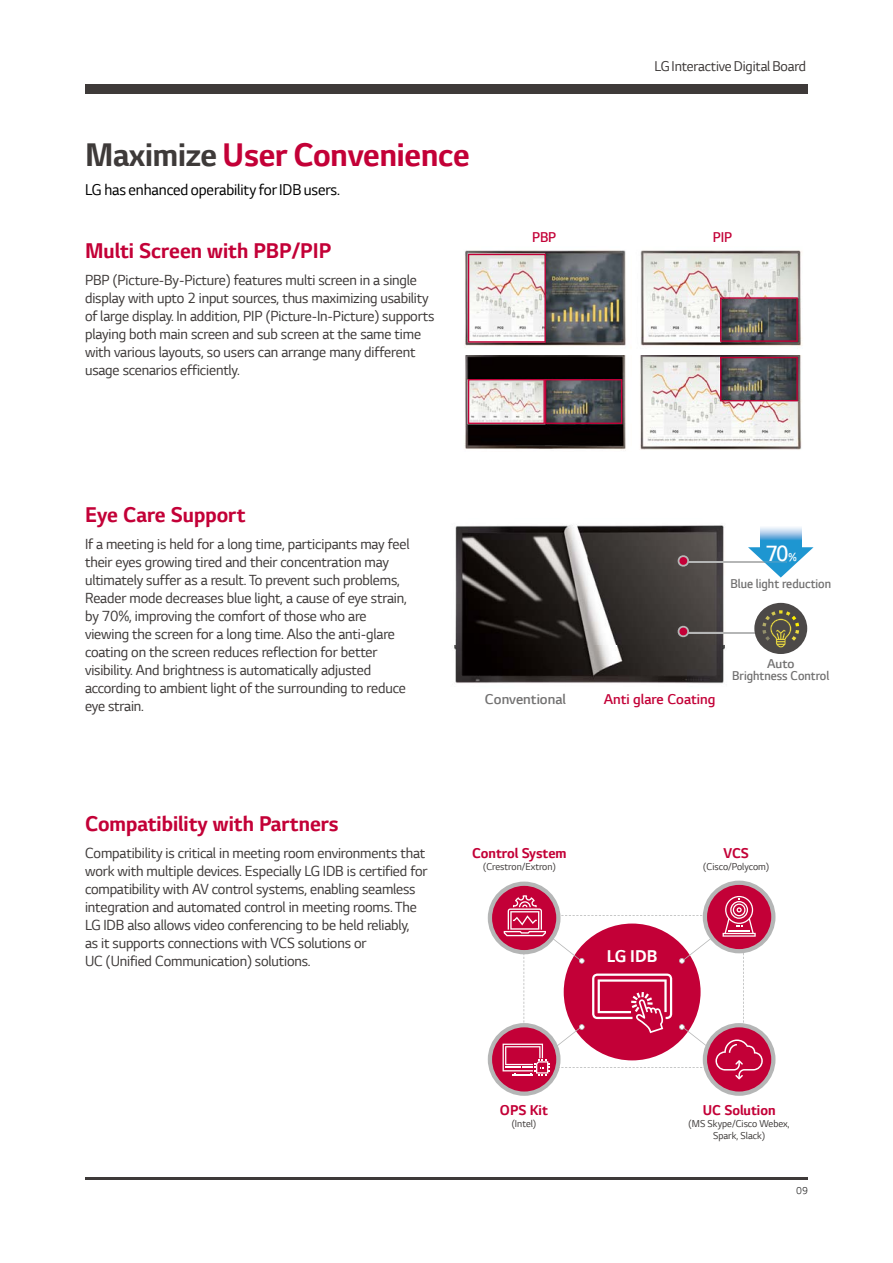
<style>
.page{position:relative;width:893px;height:1263px;background:#fff}
.page>*{position:absolute;margin:0;border:0;box-sizing:border-box;transform-origin:0 0}
.t1{font:700 34.5px "LG Smart";letter-spacing:-.005em;color:#c30037}
.t2{font:300 23.25px "LG Smart";color:#fff;scale:.91 1}
.t3{font:700 22.5px "LG Smart";color:#c30037}
.t4{font:700 18px "LG Smart";color:#fff}
.t5{font:16.5px "LG Smart";letter-spacing:-.005em;color:#000;scale:.96 1}
.t6{font:15.45px/18px "LG Smart";letter-spacing:-.01em;color:#3e3a39}
.t7{font:700 15px "LG Smart";color:#c30037}
.t8{font:15px "LG Smart";letter-spacing:-.01em;color:#3e3a39}
.t9{font:300 15px "LG Smart";color:#c30037}
.t10{font:300 15px "LG Smart";color:#727171}
.t11{font:300 15px "LG Smart";color:#c30037;scale:.95 1}
.t12{font:300 13.5px/12px "LG Smart";color:#727171;text-align:center}
.t13{font:300 13.5px "LG Smart";color:#727171;scale:.93 1}
.t14{font:10.5px/12px "LG Smart";color:#3e3a39;text-align:center}
.t15{font:300 10.5px "LG Smart";color:#000}
.s1{color:#3e3a39}
.s2{font-size:12px}
</style>
<div class="page">
<img style="left:454px;top:525px;width:276px;height:159px">
<div style="left:85px;top:85px;width:723px;height:9px;background:#3e3a39"></div>
<img style="left:640px;top:355px;width:162px;height:95px">
<svg style="left:720px;top:357px;width:78px;height:44px"></svg>
<img style="left:464px;top:355px;width:162px;height:95px">
<img style="left:468px;top:379px;width:154px;height:45px">
<img style="left:465px;top:250px;width:337px;height:98px">
<svg style="left:720px;top:297px;width:78px;height:45px"></svg>
<svg style="left:468px;top:254px;width:78px;height:89px"></svg>
<svg style="left:488px;top:880px;width:287px;height:216px"></svg>
<hr style="left:685px;top:561px;width:102px;height:2px;background:#b5b6b6">
<svg style="left:677px;top:555px;width:13px;height:12px"></svg>
<hr style="left:685px;top:632px;width:102px;height:1px;background:#b5b6b6">
<svg style="left:677px;top:625px;width:13px;height:13px"></svg>
<img style="left:760px;top:527px;width:41px;height:20px">
<svg style="left:748px;top:547px;width:65px;height:30px"></svg>
<div style="left:754px;top:603px;width:53px;height:51px;background:#4c4948;border-radius:50%"></div>
<svg style="left:762px;top:610px;width:37px;height:38px"></svg>
<hr style="left:85px;top:1178px;width:723px;height:2px;background:#3e3a39">
<h1 class="t1" style="left:85px;top:134px;width:386px"><span class="s1">Maximize</span> User Convenience</h1>
<p class="t5" style="left:85px;top:180px;width:267px">LG has enhanced operability for IDB users.</p>
<h3 class="t3" style="left:85px;top:238px;width:248px">Multi Screen with PBP/PIP</h3>
<p class="t6" style="left:85px;top:271px;width:351px">PBP (Picture-By-Picture) features multi screen in a single display with upto 2 input sources, thus maximizing usability of large display. In addition, PIP (Picture-In-Picture) supports playing both main screen and sub screen at the same time with various layouts, so users can arrange many different usage scenarios efficiently.</p>
<p class="t8" style="left:655px;top:58px;width:153px">LG Interactive Digital Board</p>
<p class="t11" style="left:532px;top:228px;width:27px">PBP</p>
<p class="t11" style="left:713px;top:228px;width:22px">PIP</p>
<h3 class="t3" style="left:85px;top:501px;width:162px">Eye Care Support</h3>
<p class="t6" style="left:85px;top:535px;width:326px">If a meeting is held for a long time, participants may feel their eyes growing tired and their concentration may ultimately suffer as a result. To prevent such problems, Reader mode decreases blue light, a cause of eye strain, by 70%, improving the comfort of those who are viewing the screen for a long time. Also the anti-glare coating on the screen reduces reflection for better visibility. And brightness is automatically adjusted according to ambient light of the surrounding to reduce eye strain.</p>
<h2 class="t2" style="left:766px;top:539px;width:35px">70<span class="s2">%</span></h2>
<p class="t13" style="left:730px;top:576px;width:110px">Blue light reduction</p>
<p class="t10" style="left:485px;top:690px;width:82px">Conventional</p>
<p class="t9" style="left:604px;top:690px;width:113px">Anti glare Coating</p>
<p class="t12" style="left:732px;top:658px;width:99px">Auto<br>Brightness Control</p>
<h3 class="t3" style="left:85px;top:810px;width:255px">Compatibility with Partners</h3>
<p class="t6" style="left:85px;top:844px;width:344px">Compatibility is critical in meeting room environments that work with multiple devices. Especially LG IDB is certified for compatibility with AV control systems, enabling seamless integration and automated control in meeting rooms. The LG IDB also allows video conferencing to be held reliably,<br>as it supports connections with VCS solutions or<br>UC (Unified Communication) solutions.</p>
<p class="t7" style="left:472px;top:843px;width:96px">Control System</p>
<p class="t14" style="left:483px;top:861px;width:74px">(Crestron/Extron)</p>
<p class="t4" style="left:607px;top:946px;width:52px">LG IDB</p>
<p class="t7" style="left:723px;top:844px;width:27px">VCS</p>
<p class="t14" style="left:703px;top:861px;width:67px">(Cisco/Polycom)</p>
<p class="t7" style="left:500px;top:1100px;width:50px">OPS Kit</p>
<p class="t14" style="left:512px;top:1117px;width:26px">(Intel)</p>
<p class="t7" style="left:703px;top:1100px;width:74px">UC Solution</p>
<p class="t14" style="left:689px;top:1117px;width:103px">(MS Skype/Cisco Webex,<br>Spark, Slack)</p>
<p class="t15" style="left:796px;top:1185px;width:13px">09</p>
</div>
